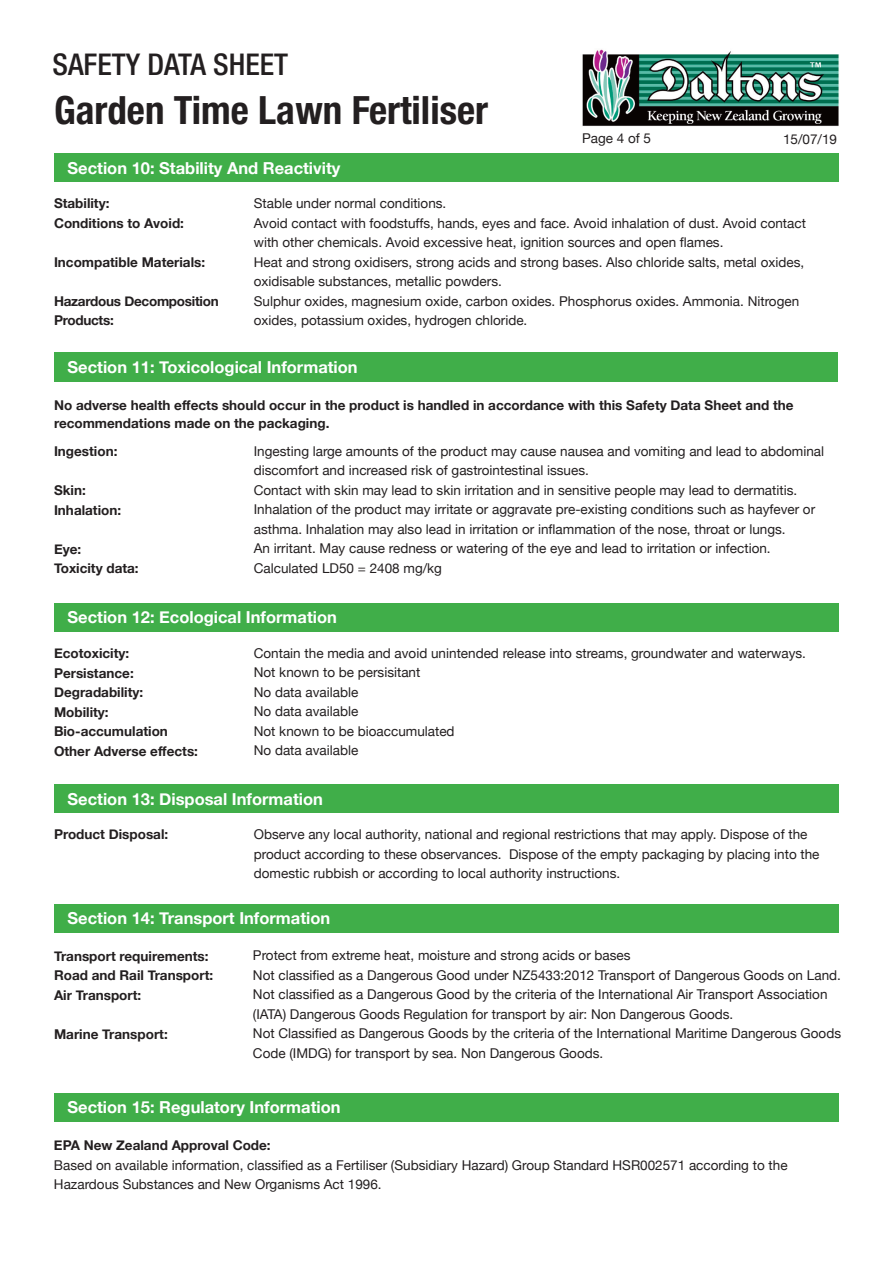
<style>
.page{position:relative;width:893px;height:1263px;background:#fff}
.page>*{position:absolute;margin:0;border:0;box-sizing:border-box;transform-origin:0 0}
.t1{font:700 condensed 39px "Helvetica Neue LT Pro";color:#231f20}
.t2{font:500 condensed 30px "Helvetica Neue LT Pro";color:#231f20}
.t3{font:700 16.5px "Helvetica Neue";color:#fff}
.t4{font:13.5px/19.5px "Helvetica Neue";color:#231f20}
.t5{font:700 13.5px/19.5px "Helvetica Neue";color:#231f20}
.t6{font:700 13.5px/19.5px "Helvetica Neue";letter-spacing:-.02em;color:#231f20}
</style>
<div class="page">
<img style="left:582px;top:49px;width:257px;height:77px">
<div style="left:54px;top:154px;width:785px;height:28px;background:#40ae49"></div>
<div style="left:54px;top:352px;width:783px;height:30px;background:#40ae49"></div>
<div style="left:54px;top:603px;width:785px;height:29px;background:#40ae49"></div>
<div style="left:54px;top:784px;width:785px;height:29px;background:#40ae49"></div>
<div style="left:54px;top:904px;width:785px;height:29px;background:#40ae49"></div>
<div style="left:54px;top:1093px;width:785px;height:29px;background:#40ae49"></div>
<h2 class="t2" style="left:52px;top:47px;width:237px">SAFETY DATA SHEET</h2>
<h1 class="t1" style="left:54px;top:87px;width:436px">Garden Time Lawn Fertiliser</h1>
<p class="t4" style="left:582px;top:128px;width:71px">Page 4 of 5</p>
<p class="t4" style="left:783px;top:129px;width:56px">15/07/19</p>
<p class="t3" style="left:68px;top:157px;width:274px">Section 10: Stability And Reactivity</p>
<p class="t5" style="left:54px;top:194px;width:131px">Stability:<br>Conditions to Avoid:</p>
<p class="t5" style="left:54px;top:252px;width:153px">Incompatible Materials:</p>
<p class="t6" style="left:54px;top:291px;width:166px">Hazardous Decomposition<br>Products:</p>
<p class="t4" style="left:254px;top:193px;width:554px">Stable under normal conditions.<br>Avoid contact with foodstuffs, hands, eyes and face. Avoid inhalation of dust. Avoid contact with other chemicals. Avoid excessive heat, ignition sources and open flames.<br>Heat and strong oxidisers, strong acids and strong bases. Also chloride salts, metal oxides, oxidisable substances, metallic powders.<br>Sulphur oxides, magnesium oxide, carbon oxides. Phosphorus oxides. Ammonia. Nitrogen oxides, potassium oxides, hydrogen chloride.</p>
<p class="t3" style="left:68px;top:356px;width:292px">Section 11: Toxicological Information</p>
<p class="t5" style="left:54px;top:396px;width:741px;line-height:18px">No adverse health effects should occur in the product is handled in accordance with this Safety Data Sheet and the recommendations made on the packaging.</p>
<p class="t4" style="left:254px;top:441px;width:572px">Ingesting large amounts of the product may cause nausea and vomiting and lead to abdominal discomfort and increased risk of gastrointestinal issues.<br>Contact with skin may lead to skin irritation and in sensitive people may lead to dermatitis.<br>Inhalation of the product may irritate or aggravate pre-existing conditions such as hayfever or asthma. Inhalation may also lead in irritation or inflammation of the nose, throat or lungs.<br>An irritant. May cause redness or watering of the eye and lead to irritation or infection.<br>Calculated LD50 = 2408 mg/kg</p>
<p class="t3" style="left:68px;top:607px;width:271px">Section 12: Ecological Information</p>
<p class="t5" style="left:54px;top:643px;width:146px">Ecotoxicity:<br>Persistance:<br>Degradability:<br>Mobility:<br>Bio-accumulation<br>Other Adverse effects:</p>
<p class="t4" style="left:254px;top:643px;width:554px">Contain the media and avoid unintended release into streams, groundwater and waterways.<br>Not known to be persisitant<br>No data available<br>No data available<br>Not known to be bioaccumulated<br>No data available</p>
<p class="t3" style="left:68px;top:788px;width:257px">Section 13: Disposal Information</p>
<p class="t5" style="left:54px;top:824px;width:116px">Product Disposal:</p>
<p class="t4" style="left:254px;top:824px;width:567px">Observe any local authority, national and regional restrictions that may apply. Dispose of the product according to these observances. Dispose of the empty packaging by placing into the domestic rubbish or according to local authority instructions.</p>
<p class="t3" style="left:68px;top:908px;width:264px">Section 14: Transport Information</p>
<p class="t5" style="left:54px;top:946px;width:161px">Transport requirements:<br>Road and Rail Transport:<br>Air Transport:</p>
<p class="t5" style="left:54px;top:1024px;width:115px">Marine Transport:</p>
<p class="t5" style="left:54px;top:441px;width:65px">Ingestion:</p>
<p class="t5" style="left:54px;top:480px;width:69px">Skin:<br>Inhalation:</p>
<p class="t5" style="left:54px;top:539px;width:86px">Eye:<br>Toxicity data:</p>
<p class="t4" style="left:253px;top:946px;width:590px">Protect from extreme heat, moisture and strong acids or bases<br>Not classified as a Dangerous Good under NZ5433:2012 Transport of Dangerous Goods on Land.<br>Not classified as a Dangerous Good by the criteria of the International Air Transport Association (IATA) Dangerous Goods Regulation for transport by air: Non Dangerous Goods.<br>Not Classified as Dangerous Goods by the criteria of the International Maritime Dangerous Goods Code (IMDG) for transport by sea. Non Dangerous Goods.</p>
<p class="t3" style="left:68px;top:1096px;width:275px">Section 15: Regulatory Information</p>
<p class="t5" style="left:54px;top:1135px;width:218px">EPA New Zealand Approval Code:</p>
<p class="t4" style="left:54px;top:1155px;width:735px">Based on available information, classified as a Fertiliser (Subsidiary Hazard) Group Standard HSR002571 according to the<br>Hazardous Substances and New Organisms Act 1996.</p>
</div>
